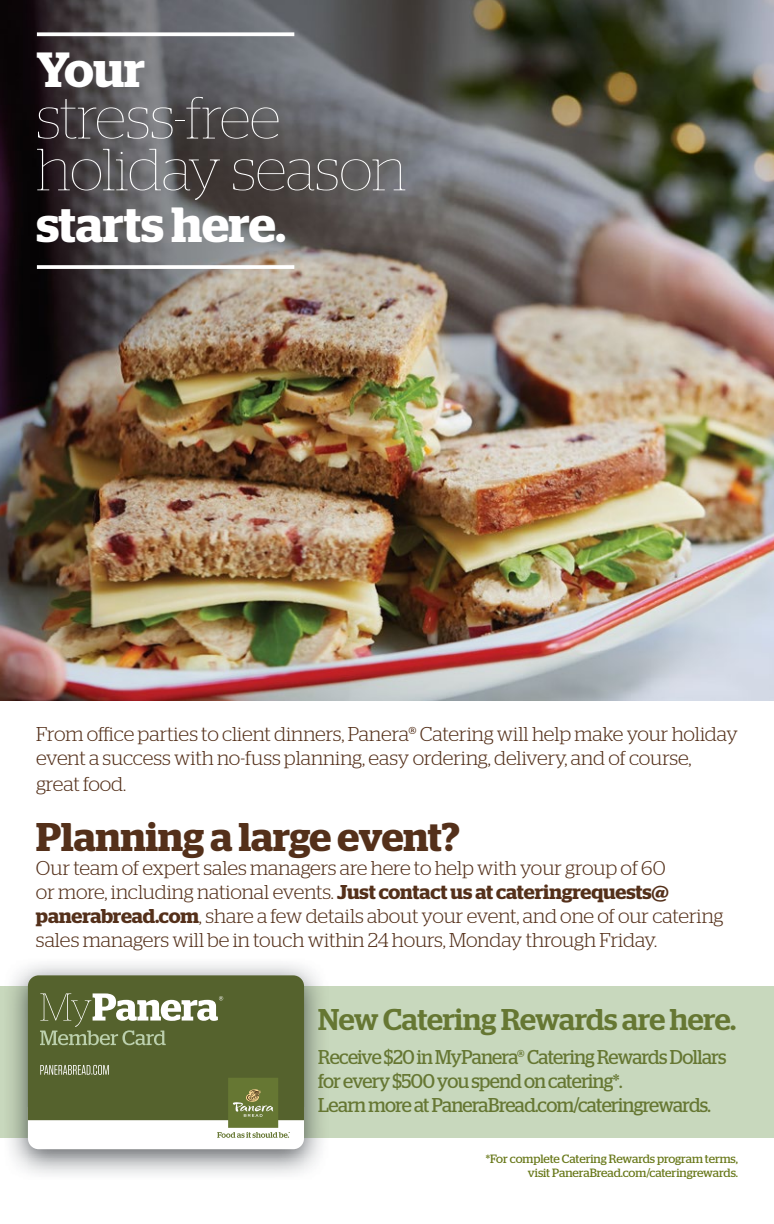
<style>
.page{position:relative;width:774px;height:1224px;background:#fff}
.page>*{position:absolute;margin:0;border:0;box-sizing:border-box;transform-origin:0 0}
.t1{font:100 59.2px/51.8px "Stag";color:#fff}
.t2{font:600 49.4px "Stag";color:#fff}
.t3{font:600 40px "Stag";color:#54301a}
.t4{font:500 30px "Stag";letter-spacing:-.01em;color:#673}
.t5{font:300 20px/24px "Stag";color:#54301a}
.t6{font:20px/24px "Stag";letter-spacing:-.03em;color:#673;scale:.95 1}
.t7{font:12px/14.4px "Stag";letter-spacing:-.005em;color:#677718;text-align:right}
.s1{font-weight:600}
</style>
<div class="page">
<img style="left:0;top:0;width:774px;height:700px">
<svg style="left:37px;top:32px;width:257px;height:4px"></svg>
<svg style="left:37px;top:265px;width:257px;height:4px"></svg>
<div style="left:0;top:986px;width:774px;height:152px;background:#c8d8bd"></div>
<img style="left:6px;top:986px;width:320px;height:152px">
<svg style="left:28px;top:975px;width:276px;height:174px;fill:#55622d"></svg>
<svg style="left:40px;top:1065px;width:69px;height:10px"></svg>
<svg style="left:217px;top:1078px;width:73px;height:60px"></svg>
<svg style="left:40px;top:993px;width:183px;height:52px"></svg>
<h2 class="t2" style="left:36px;top:40px;width:110px">Your</h2>
<h1 class="t1" style="left:36px;top:91px;width:371px">stress-free holiday season</h1>
<h2 class="t2" style="left:36px;top:196px;width:251px">starts here.</h2>
<p class="t5" style="left:36px;top:721px;width:703px">From office parties to client dinners, Panera® Catering will help make your holiday event a success with no-fuss planning, easy ordering, delivery, and of course,</p>
<p class="t5" style="left:36px;top:772px;width:92px">great food.</p>
<h3 class="t3" style="left:36px;top:813px;width:425px">Planning a large event?</h3>
<p class="t5" style="left:36px;top:855px;width:689px">Our team of expert sales managers are here to help with your group of 60<br>or more, including national events. <span class="s1">Just contact us at cateringrequests@ panerabread.com</span>, share a few details about your event, and one of our catering sales managers will be in touch within 24 hours, Monday through Friday.</p>
<h3 class="t4" style="left:318px;top:1001px;width:419px">New Catering Rewards are here.</h3>
<p class="t6" style="left:318px;top:1045px;width:431px">Receive $20 in MyPanera® Catering Rewards Dollars for every $500 you spend on catering*.<br>Learn more at PaneraBread.com/cateringrewards.</p>
<p class="t7" style="left:486px;top:1151px;width:254px">*For complete Catering Rewards program terms, visit PaneraBread.com/cateringrewards.</p>
</div>
